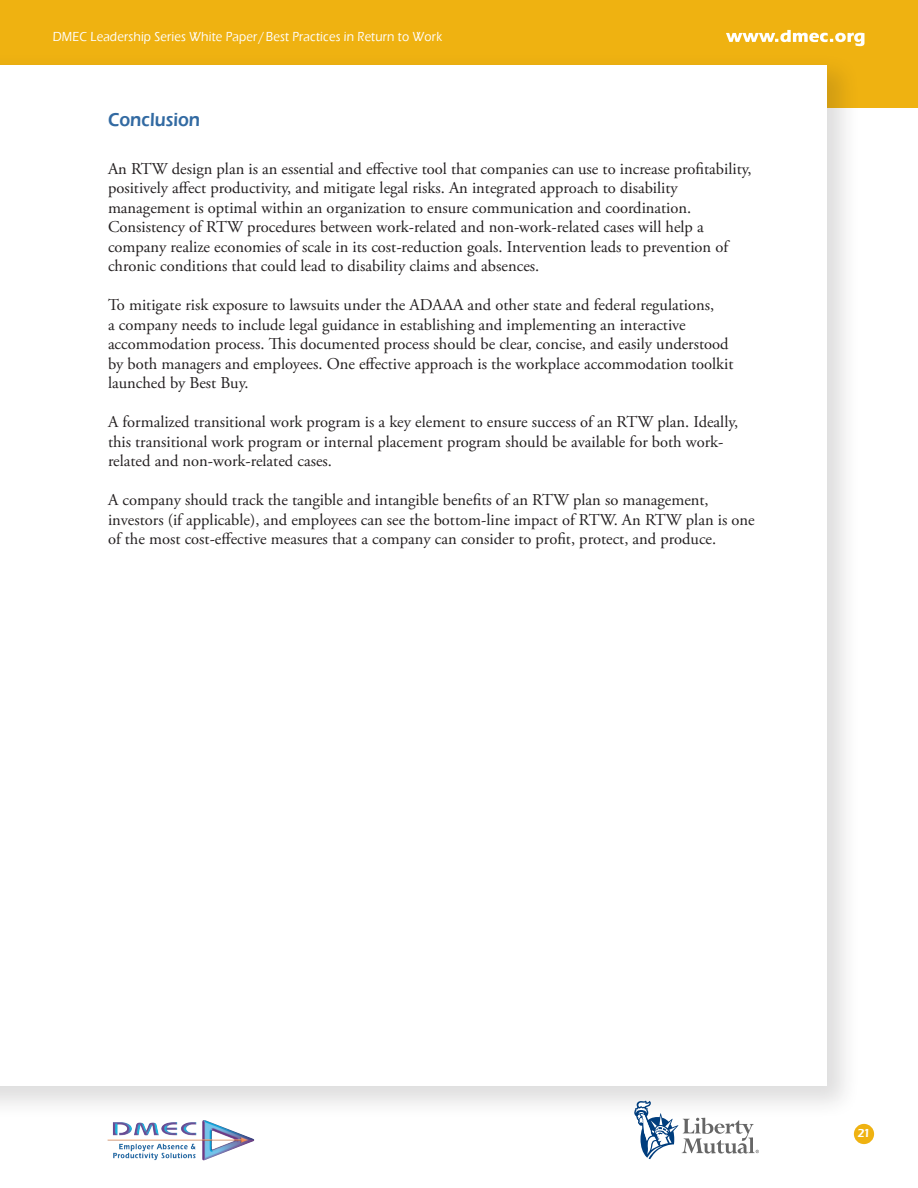
<style>
.page{position:relative;width:918px;height:1188px;background:#fff}
.page>*{position:absolute;margin:0;border:0;box-sizing:border-box;transform-origin:0 0}
.t1{font:600 19.5px "Eras ITC";color:#326aa2;scale:.9 1}
.WhPapBody{font:16.5px/19.5px "Adobe Garamond Pro";color:#231f20}
.t2{font:500 13.5px "Eras ITC";letter-spacing:.015em;color:#fff;scale:.9 1}
.t3{font:600 12px "Eras ITC";color:#fff}
</style>
<div class="page">
<div style="left:0;top:0;width:918px;height:108px;background:#efb211"></div>
<svg style="left:726px;top:30px;width:138px;height:16px"></svg>
<div style="left:854px;top:1124px;width:20px;height:20px;background:#efb211;border-radius:50%"></div>
<div style="left:0;top:50px;width:859px;height:1068px;background:#231f20;opacity:.15"></div>
<div style="left:0;top:65px;width:826px;height:1021px;background:#fff"></div>
<img style="left:108px;top:1120px;width:96px;height:30px">
<svg style="left:634px;top:1101px;width:125px;height:58px"></svg>
<p class="t2" style="left:53px;top:29px;width:434px">DMEC Leadership Series White Paper / Best Practices in Return to Work</p>
<p class="t1" style="left:108px;top:108px;width:104px">Conclusion</p>
<p class="WhPapBody" style="left:108px;top:160px;width:645px">An RTW design plan is an essential and effective tool that companies can use to increase profitability, positively affect productivity, and mitigate legal risks. An integrated approach to disability management is optimal within an organization to ensure communication and coordination.<br>Consistency of RTW procedures between work-related and non-work-related cases will help a company realize economies of scale in its cost-reduction goals. Intervention leads to prevention of chronic conditions that could lead to disability claims and absences.</p>
<p class="WhPapBody" style="left:108px;top:296px;width:627px">To mitigate risk exposure to lawsuits under the ADAAA and other state and federal regulations,<br>a company needs to include legal guidance in establishing and implementing an interactive accommodation process. This documented process should be clear, concise, and easily understood by both managers and employees. One effective approach is the workplace accommodation toolkit launched by Best Buy.</p>
<p class="WhPapBody" style="left:108px;top:413px;width:632px">A formalized transitional work program is a key element to ensure success of an RTW plan. Ideally, this transitional work program or internal placement program should be available for both work&shy;related and non-work-related cases.</p>
<p class="WhPapBody" style="left:108px;top:491px;width:648px">A company should track the tangible and intangible benefits of an RTW plan so management, investors (if applicable), and employees can see the bottom-line impact of RTW. An RTW plan is one of the most cost-effective measures that a company can consider to profit, protect, and produce.</p>
<p class="t3" style="left:858px;top:1126px;width:14px">21</p>
</div>
